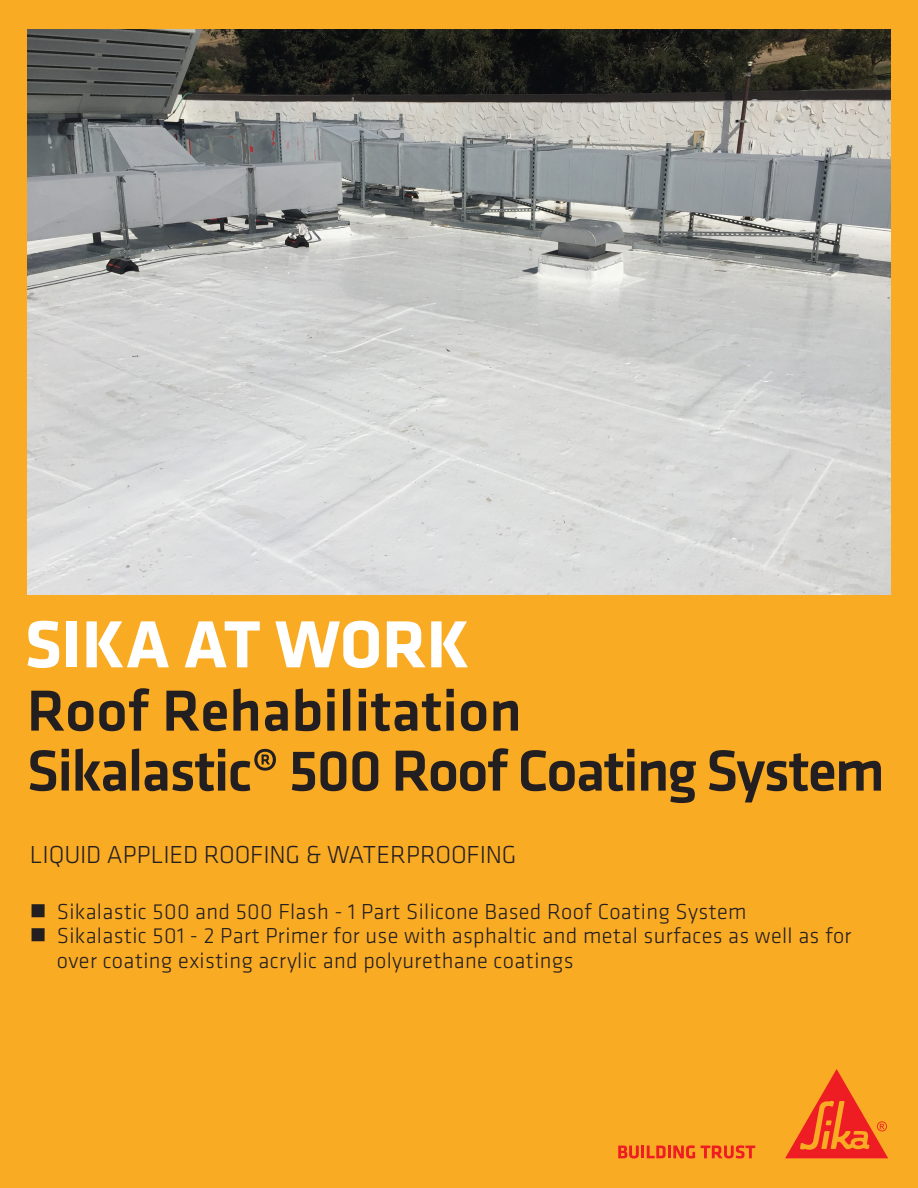
<style>
.page{position:relative;width:918px;height:1188px;background:#faab24}
.page>*{position:absolute;margin:0;border:0;box-sizing:border-box;transform-origin:0 0}
.SI_Klavica_COVER_Sub{font:700 69px "Klavika";color:#fff}
.SI_Klavica_COVER_Tit{font:500 60px "Klavika";letter-spacing:-.03em;color:#231f20}
.SI_Klavica_COVER_Tit-2{font:500 60px "Klavika";color:#231f20}
.SI_Bullets_Indflyer{font:300 25.5px "Klavika";letter-spacing:-.005em;color:#231f20}
.t1{font:300 22.5px/24.8px "Klavika";letter-spacing:.015em;color:#231f20}
</style>
<div class="page">
<svg style="left:618px;top:1145px;width:77px;height:14px"></svg>
<svg style="left:701px;top:1145px;width:54px;height:14px"></svg>
<svg style="left:785px;top:1069px;width:103px;height:89px"></svg>
<img style="left:27px;top:30px;width:864px;height:564px">
<p class="SI_Klavica_COVER_Sub" style="left:24px;top:595px;width:446px">SIKA AT WORK</p>
<p class="SI_Klavica_COVER_Tit-2" style="left:27px;top:670px;width:497px">Roof Rehabilitation</p>
<p class="SI_Klavica_COVER_Tit" style="left:27px;top:730px;width:860px">Sikalastic® 500 Roof Coating System</p>
<p class="SI_Bullets_Indflyer" style="left:30px;top:840px;width:488px">LIQUID APPLIED ROOFING &amp; WATERPROOFING</p>
<p class="t1" style="left:57px;top:899px;width:691px">Sikalastic 500 and 500 Flash - 1 Part Silicone Based Roof Coating System</p>
<p class="t1" style="left:57px;top:923px;width:796px">Sikalastic 501 - 2 Part Primer for use with asphaltic and metal surfaces as well as for over coating existing acrylic and polyurethane coatings</p>
</div>
